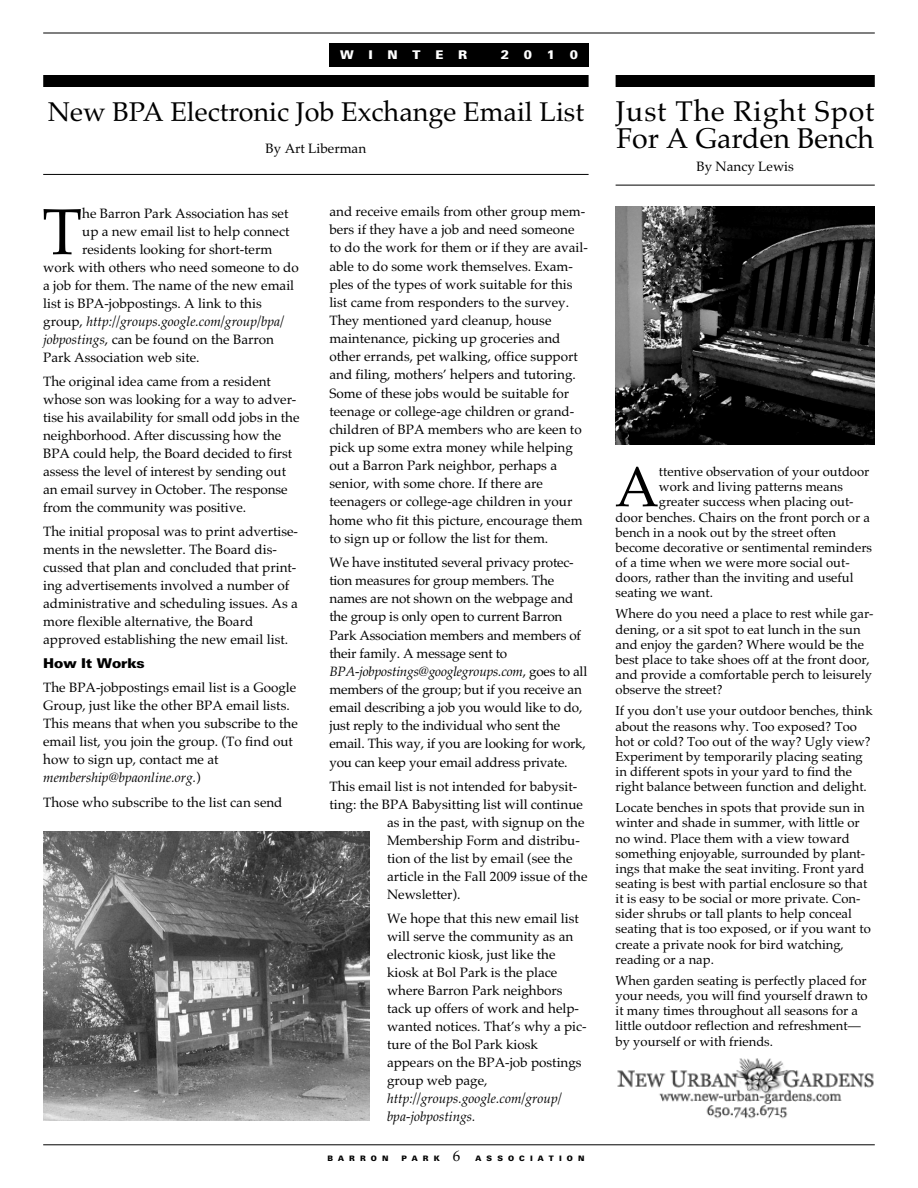
<style>
.page{position:relative;width:918px;height:1188px;background:#fff}
.page>*{position:absolute;margin:0;border:0;box-sizing:border-box;transform-origin:0 0}
.t1{font:65.4px "Palatino";color:#000}
.t2{font:56.7px "Palatino";color:#000}
.t3{font:28.5px/27px "Palatino";letter-spacing:.03em;color:#000}
.t4{font:27px "Palatino";color:#000}
.t5{font:13.5px/18.1px "Palatino";color:#000}
.t6{font:italic 13.5px/18px "Palatino";color:#000}
.t7{font:900 13.5px "Linotype Univers Basic";color:#000}
.t8{font:13.05px/15.1px "Palatino";color:#000}
.t9{font:900 12px "Linotype Univers Basic";letter-spacing:1.23em;color:#fff}
.t10{font:900 7.5px "Linotype Univers Basic";letter-spacing:.685em;color:#000}
.s1{font-style:normal}
.s2{font-style:italic}
.s3{font-family:"Palatino";font-weight:400;font-size:15px}
</style>
<div class="page">
<hr style="left:43px;top:33px;width:832px;height:1px;background:#000">
<hr style="left:43px;top:1145px;width:832px;height:1px;background:#000">
<div style="left:329px;top:43px;width:260px;height:24px;background:#000"></div>
<div style="left:43px;top:75px;width:546px;height:12px;background:#000"></div>
<div style="left:616px;top:75px;width:259px;height:12px;background:#000"></div>
<img style="left:43px;top:832px;width:326px;height:288px">
<img style="left:616px;top:206px;width:259px;height:238px">
<hr style="left:616px;top:185px;width:259px;height:1px;background:#000">
<hr style="left:43px;top:174px;width:546px;height:1px;background:#000">
<img style="left:617px;top:1058px;width:257px;height:61px">
<p class="t9" style="left:340px;top:50px;width:129px">WINTER</p>
<p class="t9" style="left:501px;top:50px;width:79px">2010</p>
<h3 class="t4" style="left:48px;top:96px;width:538px">New BPA Electronic Job Exchange Email List</h3>
<p class="t5" style="left:266px;top:139px;width:102px">By Art Liberman</p>
<h1 class="t1" style="left:42px;top:194px;width:42px">T</h1>
<p class="t5" style="left:82px;top:205px;width:208px">he Barron Park Association has set</p>
<p class="t5" style="left:82px;top:223px;width:209px">up a new email list to help connect</p>
<p class="t5" style="left:82px;top:241px;width:192px">residents looking for short-term</p>
<p class="t5" style="left:43px;top:259px;width:257px">work with others who need someone to do</p>
<p class="t5" style="left:43px;top:277px;width:253px">a job for them. The name of the new email</p>
<p class="t5" style="left:43px;top:295px;width:220px">list is BPA-jobpostings. A link to this</p>
<p class="t6" style="left:43px;top:313px;width:242px"><span class="s1">group,</span> http://groups.google.com/group/bpa/</p>
<p class="t5" style="left:43px;top:331px;width:232px"><span class="s2">jobpostings</span>, can be found on the Barron</p>
<p class="t5" style="left:43px;top:349px;width:158px">Park Association web site.</p>
<p class="t5" style="left:43px;top:373px;width:258px">The original idea came from a resident whose son was looking for a way to adver&shy;tise his availability for small odd jobs in the neighborhood. After discussing how the BPA could help, the Board decided to first assess the level of interest by sending out an email survey in October. The response from the community was positive.</p>
<p class="t5" style="left:43px;top:523px;width:256px">The initial proposal was to print advertise&shy;ments in the newsletter. The Board dis&shy;cussed that plan and concluded that print&shy;ing advertisements involved a number of administrative and scheduling issues. As a more flexible alternative, the Board approved establishing the new email list.</p>
<p class="t7" style="left:43px;top:659px;width:103px">How It Works</p>
<p class="t5" style="left:43px;top:679px;width:256px">The BPA-jobpostings email list is a Google Group, just like the other BPA email lists.<br>This means that when you subscribe to the email list, you join the group. (To find out how to sign up, contact me at <span class="s2">membership@bpaonline.org.</span>)</p>
<p class="t5" style="left:43px;top:793px;width:241px">Those who subscribe to the list can send</p>
<p class="t5" style="left:329px;top:202px;width:260px">and receive emails from other group mem&shy;bers if they have a job and need someone to do the work for them or if they are avail&shy;able to do some work themselves. Exam&shy;ples of the types of work suitable for this list came from responders to the survey.<br>They mentioned yard cleanup, house maintenance, picking up groceries and other errands, pet walking, office support and filing, mothers’ helpers and tutoring.<br>Some of these jobs would be suitable for teenage or college-age children or grand&shy;children of BPA members who are keen to pick up some extra money while helping out a Barron Park neighbor, perhaps a senior, with some chore. If there are teenagers or college-age children in your home who fit this picture, encourage them to sign up or follow the list for them.</p>
<p class="t5" style="left:329px;top:553px;width:259px">We have instituted several privacy protec&shy;tion measures for group members. The names are not shown on the webpage and the group is only open to current Barron Park Association members and members of their family. A message sent to <span class="s2">BPA-jobpostings@googlegroups.com</span>, goes to all members of the group; but if you receive an email describing a job you would like to do, just reply to the individual who sent the email. This way, if you are looking for work, you can keep your email address private.</p>
<p class="t5" style="left:329px;top:777px;width:250px">This email list is not intended for babysit-</p>
<p class="t5" style="left:329px;top:795px;width:255px">ting: the BPA Babysitting list will continue</p>
<p class="t5" style="left:387px;top:813px;width:199px">as in the past, with signup on the</p>
<p class="t5" style="left:387px;top:831px;width:194px">Membership Form and distribu-</p>
<p class="t5" style="left:387px;top:849px;width:187px">tion of the list by email (see the</p>
<p class="t5" style="left:387px;top:867px;width:202px">article in the Fall 2009 issue of the</p>
<p class="t5" style="left:387px;top:885px;width:75px">Newsletter).</p>
<p class="t5" style="left:387px;top:909px;width:201px">We hope that this new email list will serve the community as an electronic kiosk, just like the kiosk at Bol Park is the place where Barron Park neighbors tack up offers of work and help&shy;wanted notices. That’s why a pic&shy;ture of the Bol Park kiosk appears on the BPA-job postings group web page,</p>
<p class="t6" style="left:387px;top:1089px;width:176px">http://groups.google.com/group/ bpa-jobpostings.</p>
<p class="t10" style="left:327px;top:1156px;width:63px">BARRON</p>
<p class="t10" style="left:401px;top:1156px;width:185px">PARK <span class="s3">6</span> ASSOCIATION</p>
<h3 class="t3" style="left:616px;top:98px;width:260px">Just The Right Spot<br>For A Garden Bench</h3>
<p class="t5" style="left:696px;top:157px;width:99px">By Nancy Lewis</p>
<h2 class="t2" style="left:615px;top:454px;width:46px">A</h2>
<p class="t8" style="left:659px;top:464px;width:212px">ttentive observation of your outdoor</p>
<p class="t8" style="left:659px;top:479px;width:185px">work and living patterns means</p>
<p class="t8" style="left:659px;top:494px;width:196px">greater success when placing out-</p>
<p class="t8" style="left:616px;top:510px;width:256px">door benches. Chairs on the front porch or a</p>
<p class="t8" style="left:616px;top:525px;width:222px">bench in a nook out by the street often</p>
<p class="t8" style="left:616px;top:540px;width:258px">become decorative or sentimental reminders</p>
<p class="t8" style="left:616px;top:555px;width:236px">of a time when we were more social out-</p>
<p class="t8" style="left:616px;top:570px;width:239px">doors, rather than the inviting and useful</p>
<p class="t8" style="left:616px;top:585px;width:99px">seating we want.</p>
<p class="t8" style="left:616px;top:606px;width:259px">Where do you need a place to rest while gar&shy;dening, or a sit spot to eat lunch in the sun and enjoy the garden? Where would be the best place to take shoes off at the front door, and provide a comfortable perch to leisurely observe the street?</p>
<p class="t8" style="left:616px;top:703px;width:259px">If you don't use your outdoor benches, think about the reasons why. Too exposed? Too hot or cold? Too out of the way? Ugly view?<br>Experiment by temporarily placing seating in different spots in your yard to find the right balance between function and delight.</p>
<p class="t8" style="left:616px;top:800px;width:257px">Locate benches in spots that provide sun in winter and shade in summer, with little or no wind. Place them with a view toward something enjoyable, surrounded by plant&shy;ings that make the seat inviting. Front yard seating is best with partial enclosure so that it is easy to be social or more private. Con&shy;sider shrubs or tall plants to help conceal seating that is too exposed, or if you want to create a private nook for bird watching, reading or a nap.</p>
<p class="t8" style="left:616px;top:973px;width:254px">When garden seating is perfectly placed for your needs, you will find yourself drawn to it many times throughout all seasons for a little outdoor reflection and refreshment— by yourself or with friends.</p>
</div>
